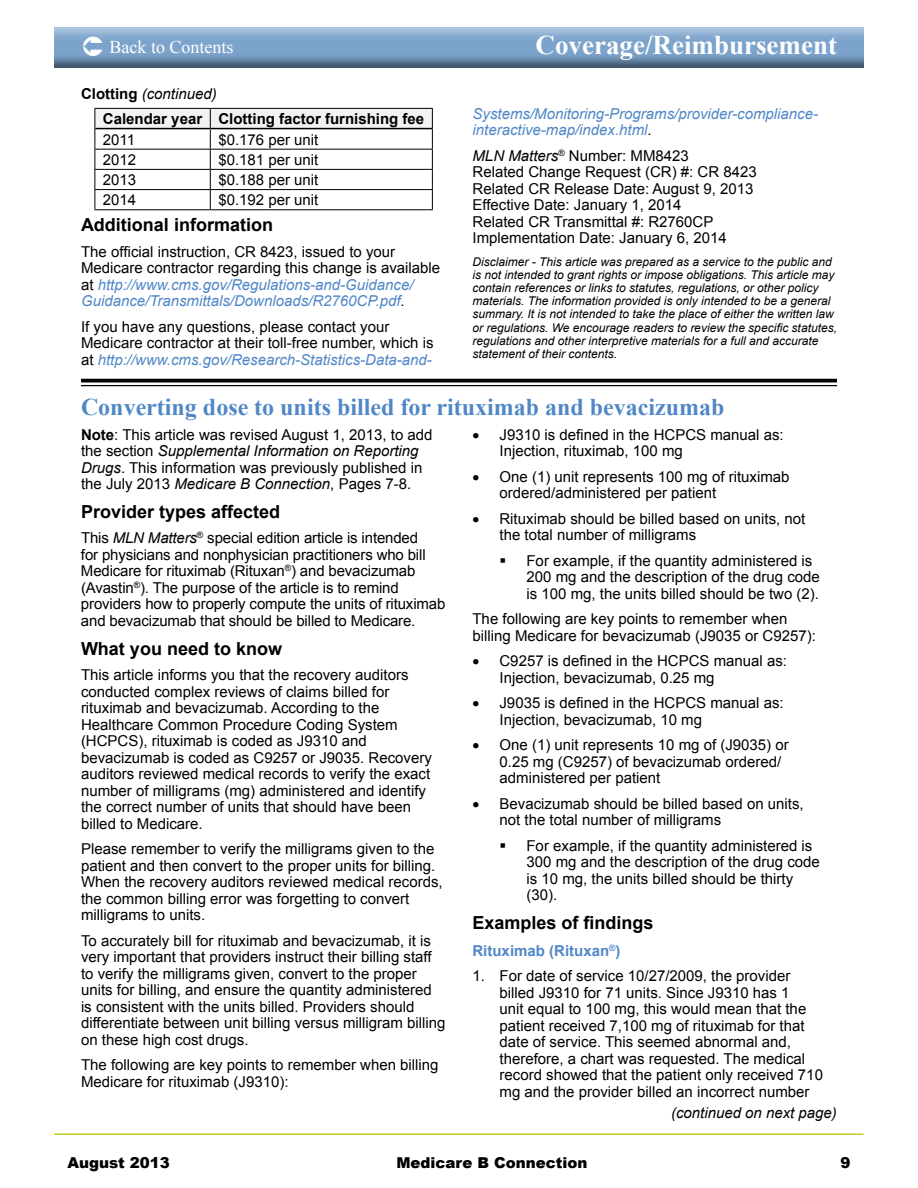
<style>
.page{position:relative;width:918px;height:1188px;background:#fff}
.page>*{position:absolute;margin:0;border:0;box-sizing:border-box;transform-origin:0 0}
.t1{font:700 27px "Times New Roman";color:#fff}
.t2{font:700 24px "Times New Roman";color:#5087c7}
.t3{font:700 18px "Arial";color:#000}
.t4{font:18px "Times New Roman";color:#fff}
.t5{font:15px/16.5px "Arial";color:#000}
.t6{font:italic 15px/16.5px "Arial";color:#5087c7}
.t7{font:700 15px/24.8px "Arial";color:#000}
.t8{font:900 15px "Arial";color:#000}
.t9{font:italic 15px "Arial";color:#000}
.t10{font:700 15px "Arial";color:#5087c7}
.t11{font:italic 12px/13.2px "Arial";color:#000}
.s1{font-weight:400;font-style:italic}
.s2{font-style:italic;color:#5087c7}
.s3{font-style:normal;color:#000}
.s4{font-style:italic}
.s5{font-weight:700}
</style>
<div class="page">
<hr style="left:54px;top:1133px;width:809px;height:2px;background:#c2cd23">
<img style="left:54px;top:27px;width:810px;height:40px">
<svg style="left:94px;top:108px;width:339px;height:101px"></svg>
<hr style="left:94px;top:209px;width:116px;height:1px;background:#000">
<hr style="left:210px;top:209px;width:223px;height:1px;background:#000">
<hr style="left:95px;top:128px;width:115px;height:1px;background:#000">
<hr style="left:210px;top:128px;width:222px;height:1px;background:#000">
<hr style="left:81px;top:379px;width:756px;height:3px;background:#000">
<hr style="left:81px;top:385px;width:756px;height:1px;background:#000">
<svg style="left:83px;top:36px;width:19px;height:20px"></svg>
<p class="t4" style="left:110px;top:35px;width:126px">Back to Contents</p>
<h1 class="t1" style="left:536px;top:26px;width:303px">Coverage/Reimbursement</h1>
<p class="t7" style="left:103px;top:82px;width:323px;text-indent:-22px">Clotting <span class="s1">(continued)<br></span>Calendar year Clotting factor furnishing fee</p>
<p class="t5" style="left:103px;top:131px;width:34px">2011</p>
<p class="t5" style="left:218px;top:131px;width:102px">$0.176 per unit</p>
<p class="t5" style="left:103px;top:151px;width:35px">2012</p>
<p class="t5" style="left:218px;top:151px;width:102px">$0.181 per unit</p>
<p class="t5" style="left:103px;top:172px;width:35px">2013</p>
<p class="t5" style="left:218px;top:172px;width:102px">$0.188 per unit</p>
<p class="t5" style="left:103px;top:192px;width:35px">2014</p>
<p class="t5" style="left:218px;top:192px;width:102px">$0.192 per unit</p>
<p class="t3" style="left:81px;top:213px;width:194px">Additional information</p>
<p class="t5" style="left:81px;top:243px;width:361px">The official instruction, CR 8423, issued to your Medicare contractor regarding this change is available at <span class="s2">http://www.cms.gov/Regulations-and-Guidance/ Guidance/Transmittals/Downloads/R2760CP.pdf</span>.</p>
<p class="t5" style="left:81px;top:318px;width:354px">If you have any questions, please contact your<br>Medicare contractor at their toll-free number, which is at <span class="s2">http://www.cms.gov/Research-Statistics-Data-and-</span></p>
<p class="t6" style="left:472px;top:106px;width:347px">Systems/Monitoring-Programs/provider-compliance&shy;interactive-map/index.html<span class="s3">.</span></p>
<p class="t5" style="left:472px;top:148px;width:286px"><span class="s4">MLN Matters</span><sup>®</sup> Number: MM8423<br>Related Change Request (CR) #: CR 8423<br>Related CR Release Date: August 9, 2013<br>Effective Date: January 1, 2014<br>Related CR Transmittal #: R2760CP Implementation Date: January 6, 2014</p>
<p class="t11" style="left:472px;top:255px;width:366px">Disclaimer - This article was prepared as a service to the public and is not intended to grant rights or impose obligations. This article may contain references or links to statutes, regulations, or other policy materials. The information provided is only intended to be a general summary. It is not intended to take the place of either the written law or regulations. We encourage readers to review the specific statutes, regulations and other interpretive materials for a full and accurate statement of their contents.</p>
<h2 class="t2" style="left:81px;top:390px;width:645px">Converting dose to units billed for rituximab and bevacizumab</h2>
<p class="t5" style="left:81px;top:426px;width:353px"><span class="s5">Note</span>: This article was revised August 1, 2013, to add the section <span class="s4">Supplemental Information on Reporting Drugs</span>. This information was previously published in the July 2013 <span class="s4">Medicare B Connection</span>, Pages 7-8.</p>
<p class="t3" style="left:81px;top:500px;width:201px">Provider types affected</p>
<p class="t5" style="left:81px;top:530px;width:366px">This <span class="s4">MLN Matters</span><sup>®</sup> special edition article is intended<br>for physicians and nonphysician practitioners who bill Medicare for rituximab (Rituxan<sup>®</sup>) and bevacizumab (Avastin<sup>®</sup>). The purpose of the article is to remind providers how to properly compute the units of rituximab and bevacizumab that should be billed to Medicare.</p>
<p class="t3" style="left:81px;top:636px;width:203px">What you need to know</p>
<p class="t5" style="left:81px;top:667px;width:352px">This article informs you that the recovery auditors conducted complex reviews of claims billed for rituximab and bevacizumab. According to the Healthcare Common Procedure Coding System (HCPCS), rituximab is coded as J9310 and bevacizumab is coded as C9257 or J9035. Recovery auditors reviewed medical records to verify the exact number of milligrams (mg) administered and identify the correct number of units that should have been billed to Medicare.</p>
<p class="t5" style="left:81px;top:841px;width:363px">Please remember to verify the milligrams given to the patient and then convert to the proper units for billing.<br>When the recovery auditors reviewed medical records, the common billing error was forgetting to convert milligrams to units.</p>
<p class="t5" style="left:81px;top:932px;width:366px">To accurately bill for rituximab and bevacizumab, it is very important that providers instruct their billing staff to verify the milligrams given, convert to the proper units for billing, and ensure the quantity administered is consistent with the units billed. Providers should differentiate between unit billing versus milligram billing on these high cost drugs.</p>
<p class="t5" style="left:81px;top:1057px;width:359px">The following are key points to remember when billing<br>Medicare for rituximab (J9310):</p>
<p class="t5" style="left:500px;top:426px;width:286px;text-indent:-27px">• J9310 is defined in the HCPCS manual as:<br>Injection, rituximab, 100 mg</p>
<p class="t5" style="left:500px;top:468px;width:292px;text-indent:-27px">• One (1) unit represents 100 mg of rituximab ordered/administered per patient</p>
<p class="t5" style="left:500px;top:510px;width:307px;text-indent:-27px">• Rituximab should be billed based on units, not the total number of milligrams</p>
<p class="t5" style="left:526px;top:552px;width:295px;text-indent:-27px">▪ For example, if the quantity administered is<br>200 mg and the description of the drug code is 100 mg, the units billed should be two (2).</p>
<p class="t5" style="left:472px;top:611px;width:345px">The following are key points to remember when billing Medicare for bevacizumab (J9035 or C9257):</p>
<p class="t5" style="left:499px;top:653px;width:289px;text-indent:-27px">• C9257 is defined in the HCPCS manual as:<br>Injection, bevacizumab, 0.25 mg</p>
<p class="t5" style="left:499px;top:695px;width:286px;text-indent:-27px">• J9035 is defined in the HCPCS manual as:<br>Injection, bevacizumab, 10 mg</p>
<p class="t5" style="left:499px;top:737px;width:291px;text-indent:-27px">• One (1) unit represents 10 mg of (J9035) or<br>0.25 mg (C9257) of bevacizumab ordered/ administered per patient</p>
<p class="t5" style="left:499px;top:795px;width:306px;text-indent:-27px">• Bevacizumab should be billed based on units, not the total number of milligrams</p>
<p class="t5" style="left:526px;top:837px;width:295px;text-indent:-27px">▪ For example, if the quantity administered is 300 mg and the description of the drug code is 10 mg, the units billed should be thirty (30).</p>
<p class="t3" style="left:472px;top:911px;width:183px">Examples of findings</p>
<p class="t10" style="left:472px;top:941px;width:150px">Rituximab (Rituxan<sup>®</sup>)</p>
<p class="t5" style="left:500px;top:968px;width:325px;text-indent:-27px">1. For date of service 10/27/2009, the provider billed J9310 for 71 units. Since J9310 has 1<br>unit equal to 100 mg, this would mean that the patient received 7,100 mg of rituximab for that date of service. This seemed abnormal and, therefore, a chart was requested. The medical record showed that the patient only received 710 mg and the provider billed an incorrect number</p>
<p class="t9" style="left:671px;top:1103px;width:167px">(continued on next page)</p>
<p class="t8" style="left:68px;top:1151px;width:104px">August 2013</p>
<p class="t8" style="left:396px;top:1152px;width:193px">Medicare B Connection</p>
<p class="t8" style="left:840px;top:1151px;width:12px">9</p>
</div>
